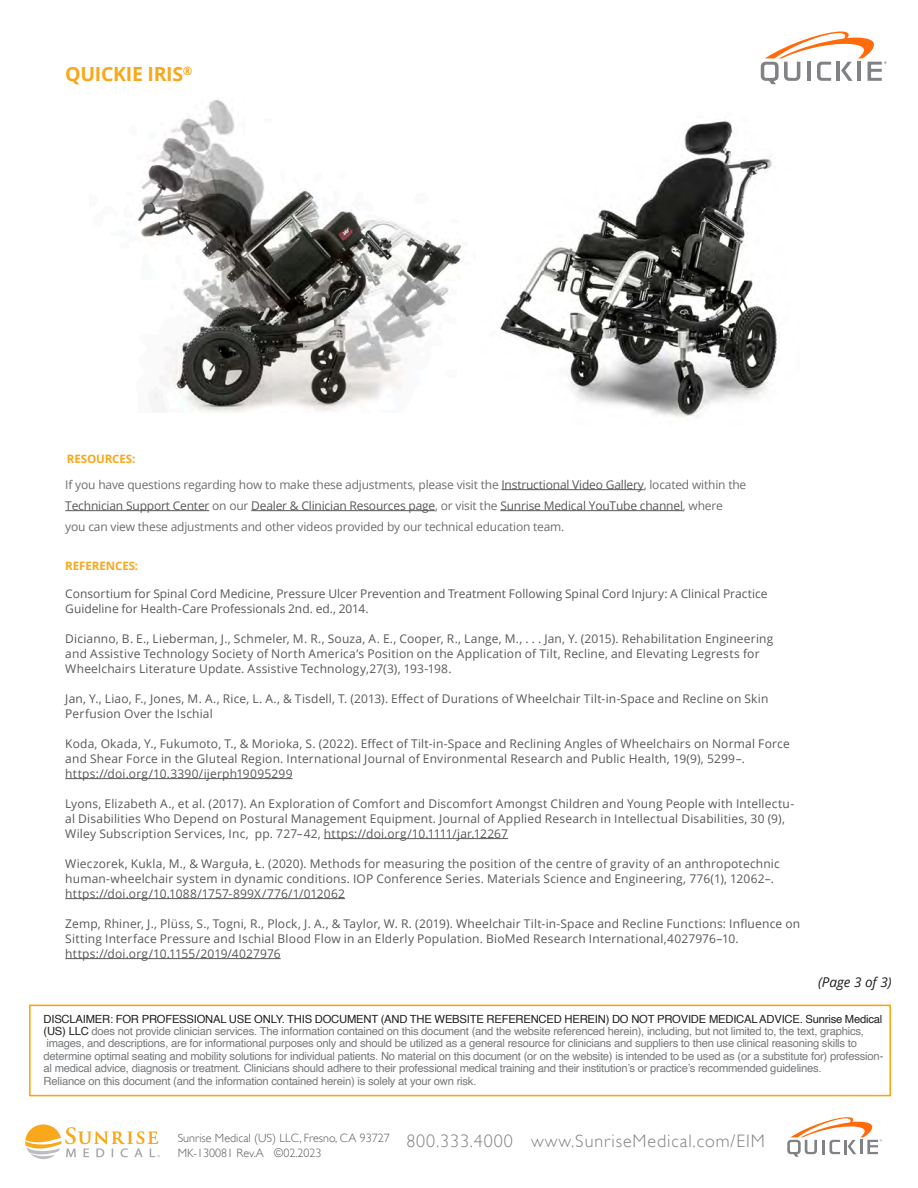
<style>
.page{position:relative;width:918px;height:1188px;background:#fff}
.page>*{position:absolute;margin:0;border:0;box-sizing:border-box;transform-origin:0 0}
.EIM_Sub_header{font:700 19.5px "Open Sans";letter-spacing:-.015em;color:#f9a71b}
.t1{font:300 18px "Gill Sans";letter-spacing:.05em;color:#808285}
.t2{font:italic 13.5px "Open Sans";color:#231f20}
.t3{font:12px/15px "Open Sans";letter-spacing:.015em;color:#57585a}
.EIM_Text{font:12px/21px "Open Sans";letter-spacing:-.015em;color:#6c6d70}
.t4{font:300 12px "Gill Sans";color:#57585a}
.t5{font:700 11.55px "Open Sans";letter-spacing:-.01em;color:#f9a71b}
.t6{font:11.25px/12.5px "Helvetica";letter-spacing:-.02em;color:#76787b}
.s1{color:#57585a}
.s2{color:#231f20}
</style>
<div class="page">
<svg style="left:25px;top:1124px;width:135px;height:35px"></svg>
<div style="left:29px;top:1005px;width:862px;height:91px;border:2px solid #ffa200"></div>
<svg style="left:787px;top:1117px;width:95px;height:40px"></svg>
<hr style="left:501px;top:489px;width:143px;height:1px;background:#57585a">
<hr style="left:65px;top:510px;width:144px;height:1px;background:#57585a">
<hr style="left:251px;top:510px;width:184px;height:1px;background:#57585a">
<hr style="left:500px;top:510px;width:183px;height:1px;background:#57585a">
<svg style="left:761px;top:31px;width:126px;height:53px"></svg>
<img style="left:137px;top:99px;width:324px;height:314px">
<img style="left:498px;top:121px;width:280px;height:297px">
<hr style="left:65px;top:778px;width:228px;height:1px;background:#57585a">
<hr style="left:324px;top:838px;width:184px;height:1px;background:#57585a">
<hr style="left:65px;top:898px;width:280px;height:1px;background:#57585a">
<hr style="left:65px;top:958px;width:216px;height:1px;background:#57585a">
<p class="EIM_Sub_header" style="left:65px;top:60px;width:129px">QUICKIE IRIS<sup>®</sup></p>
<p class="t5" style="left:67px;top:451px;width:70px">RESOURCES:</p>
<p class="EIM_Text" style="left:65px;top:474px;width:683px">If you have questions regarding how to make these adjustments, please visit the <span class="s1">Instructional Video Gallery</span>, located within the<br><span class="s1">Technician Support Center</span> on our <span class="s1">Dealer &amp; Clinician Resources page</span>, or visit the <span class="s1">Sunrise Medical YouTube channel</span>, where<br>you can view these adjustments and other videos provided by our technical education team.</p>
<p class="t5" style="left:65px;top:558px;width:74px">REFERENCES:</p>
<p class="t3" style="left:65px;top:586px;width:704px">Consortium for Spinal Cord Medicine, Pressure Ulcer Prevention and Treatment Following Spinal Cord Injury: A Clinical Practice<br>Guideline for Health-Care Professionals 2nd. ed., 2014.</p>
<p class="t3" style="left:65px;top:631px;width:710px">Dicianno, B. E., Lieberman, J., Schmeler, M. R., Souza, A. E., Cooper, R., Lange, M., . . . Jan, Y. (2015). Rehabilitation Engineering and Assistive Technology Society of North America’s Position on the Application of Tilt, Recline, and Elevating Legrests for<br>Wheelchairs Literature Update. Assistive Technology,27(3), 193-198.</p>
<p class="t3" style="left:65px;top:691px;width:705px">Jan, Y., Liao, F., Jones, M. A., Rice, L. A., &amp; Tisdell, T. (2013). Effect of Durations of Wheelchair Tilt-in-Space and Recline on Skin<br>Perfusion Over the Ischial</p>
<p class="t3" style="left:65px;top:736px;width:726px">Koda, Okada, Y., Fukumoto, T., &amp; Morioka, S. (2022). Effect of Tilt-in-Space and Reclining Angles of Wheelchairs on Normal Force and Shear Force in the Gluteal Region. International Journal of Environmental Research and Public Health, 19(9), 5299–. https://doi.org/10.3390/ijerph19095299</p>
<p class="t3" style="left:65px;top:796px;width:730px">Lyons, Elizabeth A., et al. (2017). An Exploration of Comfort and Discomfort Amongst Children and Young People with Intellectu&shy;al Disabilities Who Depend on Postural Management Equipment. Journal of Applied Research in Intellectual Disabilities, 30 (9),<br>Wiley Subscription Services, Inc, pp. 727–42, https://doi.org/10.1111/jar.12267</p>
<p class="t3" style="left:65px;top:856px;width:716px">Wieczorek, Kukla, M., &amp; Warguła, Ł. (2020). Methods for measuring the position of the centre of gravity of an anthropotechnic human-wheelchair system in dynamic conditions. IOP Conference Series. Materials Science and Engineering, 776(1), 12062–. https://doi.org/10.1088/1757-899X/776/1/012062</p>
<p class="t3" style="left:65px;top:916px;width:736px">Zemp, Rhiner, J., Plüss, S., Togni, R., Plock, J. A., &amp; Taylor, W. R. (2019). Wheelchair Tilt-in-Space and Recline Functions: Influence on<br>Sitting Interface Pressure and Ischial Blood Flow in an Elderly Population. BioMed Research International,4027976–10. https://doi.org/10.1155/2019/4027976</p>
<p class="t2" style="left:818px;top:973px;width:75px">(Page 3 of 3)</p>
<p class="t6" style="left:44px;top:1013px;width:841px"><span class="s2">DISCLAIMER: FOR PROFESSIONAL USE ONLY. THIS DOCUMENT (AND THE WEBSITE REFERENCED HEREIN) DO NOT PROVIDE MEDICAL ADVICE. Sunrise Medical (US) LLC</span> does not provide clinician services. The information contained on this document (and the website referenced herein), including, but not limited to, the text, graphics, images, and descriptions, are for informational purposes only and should be utilized as a general resource for clinicians and suppliers to then use clinical reasoning skills to determine optimal seating and mobility solutions for individual patients. No material on this document (or on the website) is intended to be used as (or a substitute for) profession&shy;al medical advice, diagnosis or treatment. Clinicians should adhere to their professional medical training and their institution’s or practice’s recommended guidelines.<br>Reliance on this document (and the information contained herein) is solely at your own risk.</p>
<p class="t4" style="left:178px;top:1132px;width:214px">Sunrise Medical (US) LLC, Fresno, CA 93727</p>
<p class="t4" style="left:178px;top:1146px;width:145px">MK-130081 Rev.A ©02.2023</p>
<p class="t1" style="left:406px;top:1131px;width:360px">800.333.4000 www.SunriseMedical.com/EIM</p>
</div>
